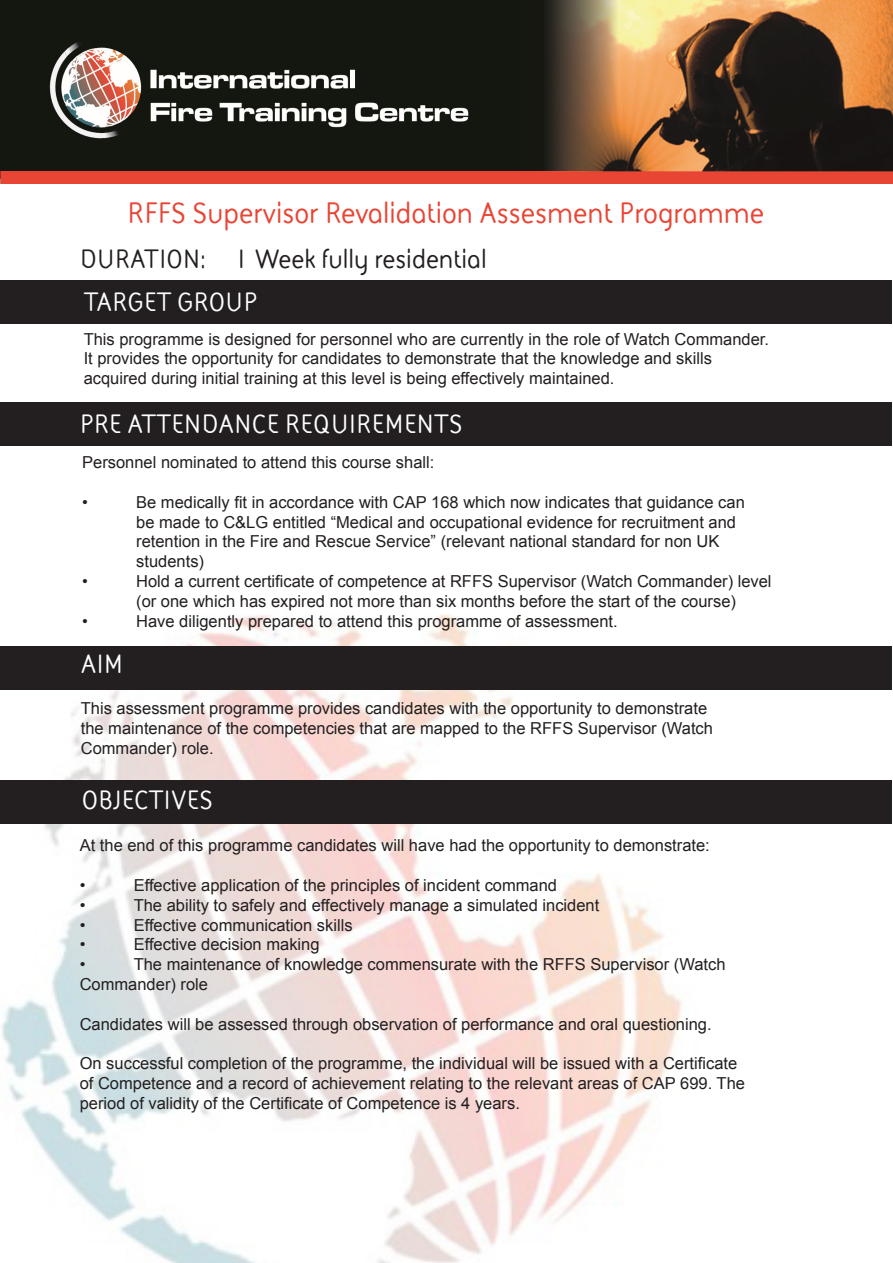
<style>
.page{position:relative;width:893px;height:1263px;background:#fff}
.page>*{position:absolute;margin:0;border:0;box-sizing:border-box;transform-origin:0 0}
.t1{font:700 30px "FS Sophie";color:#e84535}
.t2{font:700 27px "FS Sophie";color:#fff}
.t3{font:700 27px "FS Sophie";color:#231f20}
.t4{font:16.5px/19.8px "Arial";color:#231f20}
</style>
<div class="page">
<img style="left:0;top:602px;width:725px;height:661px">
<div style="left:0;top:402px;width:891px;height:43px;background:#231f20"></div>
<div style="left:0;top:646px;width:891px;height:44px;background:#231f20"></div>
<div style="left:0;top:780px;width:891px;height:43px;background:#231f20"></div>
<img style="left:0;top:0;width:893px;height:184px">
<div style="left:1px;top:280px;width:891px;height:44px;background:#231f20"></div>
<p class="t1" style="left:127px;top:193px;width:639px">RFFS Supervisor Revalidation Assesment Programme</p>
<p class="t3" style="left:80px;top:240px;width:408px">DURATION: 1 Week fully residential</p>
<p class="t2" style="left:84px;top:283px;width:175px">TARGET GROUP</p>
<p class="t4" style="left:84px;top:329px;width:687px">This programme is designed for personnel who are currently in the role of Watch Commander.<br>It provides the opportunity for candidates to demonstrate that the knowledge and skills acquired during initial training at this level is being effectively maintained.</p>
<p class="t2" style="left:80px;top:405px;width:384px">PRE ATTENDANCE REQUIREMENTS</p>
<p class="t4" style="left:82px;top:453px;width:354px">Personnel nominated to attend this course shall:</p>
<p class="t4" style="left:82px;top:492px;width:7px">•</p>
<p class="t4" style="left:136px;top:492px;width:610px">Be medically fit in accordance with CAP 168 which now indicates that guidance can be made to C&amp;LG entitled “Medical and occupational evidence for recruitment and retention in the Fire and Rescue Service” (relevant national standard for non UK students)</p>
<p class="t4" style="left:82px;top:571px;width:7px">•</p>
<p class="t4" style="left:136px;top:571px;width:637px">Hold a current certificate of competence at RFFS Supervisor (Watch Commander) level (or one which has expired not more than six months before the start of the course)</p>
<p class="t4" style="left:82px;top:611px;width:7px">•</p>
<p class="t4" style="left:136px;top:611px;width:483px">Have diligently prepared to attend this programme of assessment.</p>
<p class="t2" style="left:81px;top:646px;width:44px">AIM</p>
<p class="t4" style="left:81px;top:699px;width:634px">This assessment programme provides candidates with the opportunity to demonstrate the maintenance of the competencies that are mapped to the RFFS Supervisor (Watch<br>Commander) role.</p>
<p class="t2" style="left:82px;top:782px;width:133px">OBJECTIVES</p>
<p class="t4" style="left:80px;top:836px;width:632px">At the end of this programme candidates will have had the opportunity to demonstrate:</p>
<p class="t4" style="left:80px;top:875px;width:7px">•</p>
<p class="t4" style="left:134px;top:875px;width:425px">Effective application of the principles of incident command</p>
<p class="t4" style="left:80px;top:895px;width:7px">•</p>
<p class="t4" style="left:134px;top:895px;width:467px">The ability to safely and effectively manage a simulated incident</p>
<p class="t4" style="left:80px;top:915px;width:7px">•</p>
<p class="t4" style="left:134px;top:915px;width:220px">Effective communication skills</p>
<p class="t4" style="left:80px;top:935px;width:7px">•</p>
<p class="t4" style="left:134px;top:935px;width:187px">Effective decision making</p>
<p class="t4" style="left:80px;top:955px;width:7px">•</p>
<p class="t4" style="left:80px;top:955px;width:647px;text-indent:54px">The maintenance of knowledge commensurate with the RFFS Supervisor (Watch<br>Commander) role</p>
<p class="t4" style="left:80px;top:1014px;width:633px">Candidates will be assessed through observation of performance and oral questioning.</p>
<p class="t4" style="left:80px;top:1054px;width:667px">On successful completion of the programme, the individual will be issued with a Certificate of Competence and a record of achievement relating to the relevant areas of CAP 699. The period of validity of the Certificate of Competence is 4 years.</p>
</div>
